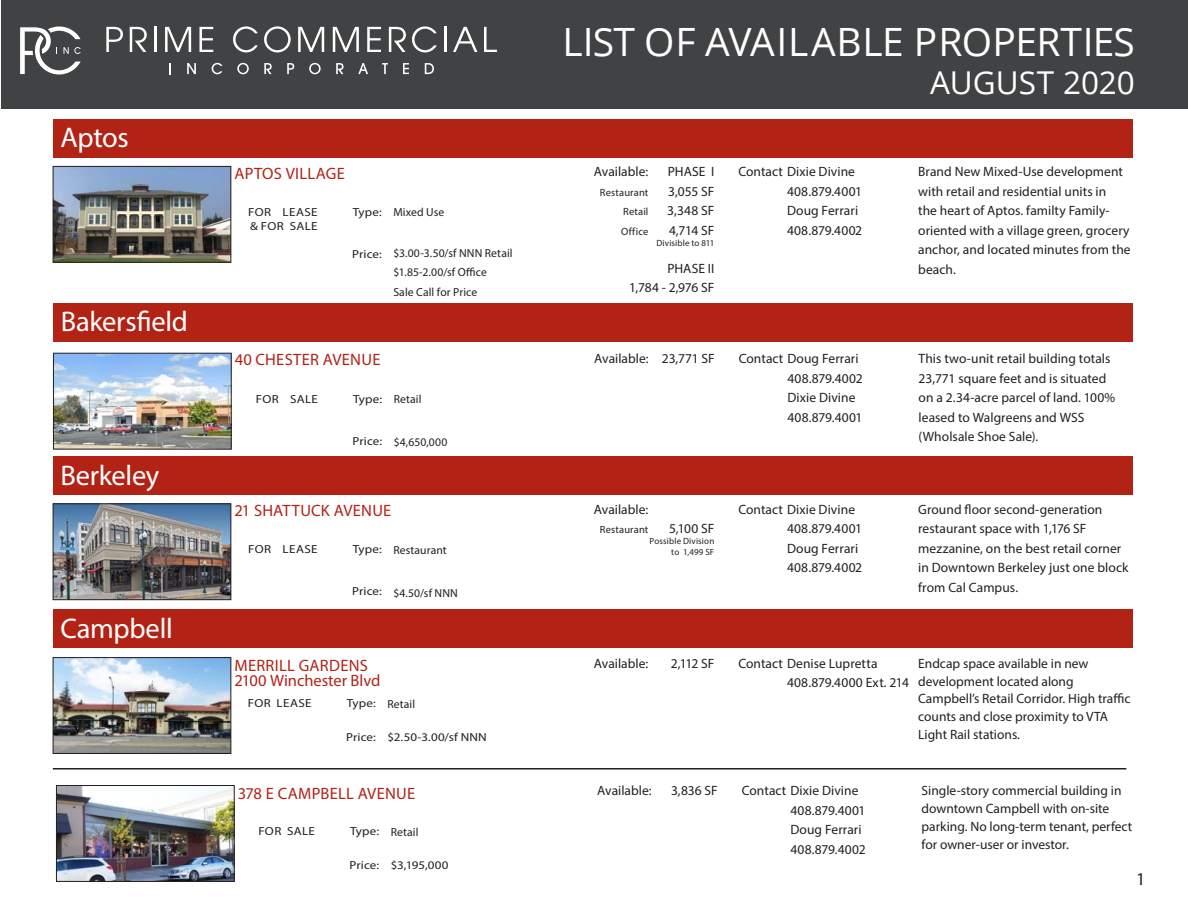
<style>
.page{position:relative;width:1188px;height:918px;background:#fff}
.page>*{position:absolute;margin:0;border:0;box-sizing:border-box;transform-origin:0 0}
.t1{font:39px "Open Sans";color:#fff}
.t2{font:31.5px "Open Sans";letter-spacing:-.005em;color:#fff}
.t3{font:28.5px "Myriad Pro";letter-spacing:-.01em;color:#fff}
.t4{font:18px "Myriad Pro";color:#231f20}
.t5{font:16.5px/15px "Myriad Pro";letter-spacing:.01em;color:#b22316}
.t6{font:13.5px/19.5px "Myriad Pro";color:#231f20}
.t7{font:11.7px/14.2px "Myriad Pro";letter-spacing:.015em;color:#231f20;scale:1.11 1}
.t8{font:11.7px/19.5px "Myriad Pro";letter-spacing:.015em;color:#231f20}
.t9{font:10.5px/19.5px "Myriad Pro";letter-spacing:.015em;color:#231f20;text-align:justify}
.t10{font:9px/10.8px "Myriad Pro";letter-spacing:.015em;color:#231f20;text-align:right}
</style>
<div class="page">
<div style="left:1px;top:0;width:1187px;height:109px;background:#414243"></div>
<svg style="left:106px;top:27px;width:17px;height:25px"></svg>
<svg style="left:130px;top:27px;width:17px;height:25px"></svg>
<hr style="left:154px;top:27px;width:2px;height:25px;background:#fff">
<svg style="left:165px;top:27px;width:26px;height:25px"></svg>
<svg style="left:200px;top:27px;width:13px;height:25px"></svg>
<svg style="left:233px;top:26px;width:25px;height:26px"></svg>
<svg style="left:264px;top:26px;width:27px;height:26px"></svg>
<svg style="left:298px;top:27px;width:26px;height:25px"></svg>
<svg style="left:333px;top:27px;width:26px;height:25px"></svg>
<svg style="left:367px;top:27px;width:14px;height:25px"></svg>
<svg style="left:389px;top:27px;width:17px;height:25px"></svg>
<svg style="left:412px;top:26px;width:25px;height:26px"></svg>
<hr style="left:444px;top:27px;width:3px;height:25px;background:#fff">
<svg style="left:453px;top:27px;width:24px;height:25px"></svg>
<svg style="left:484px;top:27px;width:13px;height:25px"></svg>
<svg style="left:169px;top:63px;width:2px;height:11px"></svg>
<svg style="left:187px;top:63px;width:9px;height:11px"></svg>
<svg style="left:212px;top:63px;width:10px;height:11px"></svg>
<svg style="left:237px;top:63px;width:12px;height:11px"></svg>
<svg style="left:264px;top:63px;width:8px;height:11px"></svg>
<svg style="left:287px;top:63px;width:7px;height:11px"></svg>
<svg style="left:309px;top:63px;width:12px;height:11px"></svg>
<svg style="left:336px;top:63px;width:8px;height:11px"></svg>
<svg style="left:358px;top:63px;width:10px;height:11px"></svg>
<svg style="left:382px;top:63px;width:6px;height:11px"></svg>
<svg style="left:403px;top:63px;width:6px;height:11px"></svg>
<svg style="left:425px;top:63px;width:9px;height:11px"></svg>
<svg style="left:20px;top:27px;width:61px;height:48px"></svg>
<div style="left:53px;top:609px;width:1080px;height:39px;background:#b22316"></div>
<img style="left:55px;top:659px;width:174px;height:93px">
<div style="left:53px;top:657px;width:178px;height:97px;border:1px solid #231f20"></div>
<img style="left:55px;top:168px;width:174px;height:93px">
<div style="left:53px;top:166px;width:178px;height:97px;border:1px solid #231f20"></div>
<div style="left:53px;top:119px;width:1080px;height:38px;background:#b22316"></div>
<img style="left:55px;top:506px;width:174px;height:92px">
<div style="left:53px;top:504px;width:178px;height:96px;border:1px solid #231f20"></div>
<div style="left:53px;top:457px;width:1080px;height:38px;background:#b22316"></div>
<img style="left:55px;top:355px;width:174px;height:92px">
<div style="left:53px;top:303px;width:1080px;height:38px;background:#b22316"></div>
<img style="left:58px;top:787px;width:174px;height:93px">
<div style="left:56px;top:785px;width:178px;height:97px;border:1px solid #231f20"></div>
<hr style="left:53px;top:768px;width:1073px;height:2px;background:#231f20">
<h3 class="t3" style="left:60px;top:120px;width:70px">Aptos</h3>
<h3 class="t3" style="left:61px;top:304px;width:129px">Bakersfield</h3>
<h3 class="t3" style="left:60px;top:457px;width:101px">Berkeley</h3>
<h3 class="t3" style="left:60px;top:611px;width:114px">Campbell</h3>
<p class="t5" style="left:235px;top:165px;width:112px">APTOS VILLAGE</p>
<p class="t7" style="left:248px;top:204px;width:64px">FOR LEASE &amp; FOR SALE</p>
<p class="t7" style="left:353px;top:204px;width:28px">Type:</p>
<p class="t7" style="left:352px;top:247px;width:28px">Price:</p>
<p class="t8" style="left:393px;top:203px;width:53px">Mixed Use</p>
<p class="t8" style="left:393px;top:243px;width:121px">$3.00-3.50/sf NNN Retail $1.85-2.00/sf Office<br>Sale Call for Price</p>
<p class="t5" style="left:235px;top:352px;width:147px">40 CHESTER AVENUE</p>
<p class="t7" style="left:256px;top:391px;width:57px">FOR SALE</p>
<p class="t7" style="left:353px;top:391px;width:28px">Type:</p>
<p class="t7" style="left:353px;top:433px;width:28px">Price:</p>
<p class="t8" style="left:394px;top:389px;width:29px">Retail</p>
<p class="t8" style="left:394px;top:432px;width:55px">$4,650,000</p>
<p class="t5" style="left:234px;top:503px;width:159px">21 SHATTUCK AVENUE</p>
<p class="t7" style="left:248px;top:542px;width:64px">FOR LEASE</p>
<p class="t7" style="left:353px;top:542px;width:28px">Type:</p>
<p class="t7" style="left:352px;top:584px;width:28px">Price:</p>
<p class="t8" style="left:393px;top:540px;width:55px">Restaurant</p>
<p class="t8" style="left:393px;top:583px;width:66px">$4.50/sf NNN</p>
<h1 class="t1" style="left:562px;top:15px;width:574px">LIST OF AVAILABLE PROPERTIES</h1>
<h2 class="t2" style="left:930px;top:61px;width:206px">AUGUST 2020</h2>
<p class="t6" style="left:594px;top:162px;width:56px">Available:</p>
<p class="t9" style="left:621px;top:182px;width:29px;text-indent:-21px">Restaurant Retail Office</p>
<p class="t6" style="left:667px;top:162px;width:49px;text-align:justify">PHASE I 3,055 SF 3,348 SF 4,714 SF</p>
<p class="t10" style="left:656px;top:237px;width:60px">Divisible to 811</p>
<p class="t6" style="left:629px;top:258px;width:87px;text-align:right">PHASE II<br>1,784 - 2,976 SF</p>
<p class="t6" style="left:787px;top:162px;width:77px;text-indent:-49px">Contact Dixie Divine<br>408.879.4001<br>Doug Ferrari<br>408.879.4002</p>
<p class="t6" style="left:918px;top:162px;width:214px">Brand New Mixed-Use development with retail and residential units in<br>the heart of Aptos. familty Family&shy;oriented with a village green, grocery anchor, and located minutes from the beach.</p>
<p class="t6" style="left:594px;top:349px;width:122px">Available: 23,771 SF</p>
<p class="t6" style="left:787px;top:349px;width:77px;text-indent:-49px">Contact Doug Ferrari<br>408.879.4002<br>Dixie Divine<br>408.879.4001</p>
<p class="t6" style="left:919px;top:349px;width:198px">This two-unit retail building totals<br>23,771 square feet and is situated on a 2.34-acre parcel of land. 100% leased to Walgreens and WSS (Wholsale Shoe Sale).</p>
<p class="t6" style="left:594px;top:499px;width:56px">Available:</p>
<p class="t9" style="left:600px;top:520px;width:50px">Restaurant</p>
<p class="t6" style="left:669px;top:519px;width:47px">5,100 SF</p>
<p class="t10" style="left:650px;top:535px;width:66px">Possible Division to 1,499 SF</p>
<p class="t6" style="left:787px;top:499px;width:77px;text-indent:-49px">Contact Dixie Divine<br>408.879.4001<br>Doug Ferrari<br>408.879.4002</p>
<p class="t6" style="left:918px;top:499px;width:212px">Ground floor second-generation restaurant space with 1,176 SF mezzanine, on the best retail corner in Downtown Berkeley just one block from Cal Campus.</p>
<p class="t5" style="left:234px;top:658px;width:148px">MERRILL GARDENS<br>2100 Winchester Blvd</p>
<p class="t6" style="left:787px;top:653px;width:124px;text-indent:-49px">Contact Denise Lupretta<br>408.879.4000 Ext. 214</p>
<p class="t6" style="left:918px;top:654px;width:214px;line-height:18px">Endcap space available in new development located along<br>Campbell’s Retail Corridor. High traffic counts and close proximity to VTA<br>Light Rail stations.</p>
<p class="t6" style="left:594px;top:653px;width:56px">Available:</p>
<p class="t6" style="left:671px;top:653px;width:45px">2,112 SF</p>
<p class="t7" style="left:248px;top:696px;width:59px">FOR LEASE</p>
<p class="t7" style="left:347px;top:696px;width:28px">Type:</p>
<p class="t7" style="left:346px;top:729px;width:28px">Price:</p>
<p class="t8" style="left:387px;top:694px;width:29px">Retail</p>
<p class="t7" style="left:387px;top:730px;width:91px">$2.50-3.00/sf NNN</p>
<p class="t5" style="left:238px;top:786px;width:179px">378 E CAMPBELL AVENUE</p>
<p class="t6" style="left:790px;top:781px;width:77px;text-indent:-49px">Contact Dixie Divine<br>408.879.4001<br>Doug Ferrari<br>408.879.4002</p>
<p class="t6" style="left:922px;top:782px;width:212px;line-height:18px">Single-story commercial building in downtown Campbell with on-site parking. No long-term tenant, perfect for owner-user or investor.</p>
<p class="t6" style="left:597px;top:781px;width:56px">Available:</p>
<p class="t6" style="left:671px;top:781px;width:48px">3,836 SF</p>
<p class="t7" style="left:258px;top:824px;width:52px">FOR SALE</p>
<p class="t7" style="left:350px;top:824px;width:28px">Type:</p>
<p class="t7" style="left:350px;top:857px;width:28px">Price:</p>
<p class="t8" style="left:391px;top:822px;width:29px">Retail</p>
<p class="t7" style="left:391px;top:858px;width:54px">$3,195,000</p>
<h3 class="t4" style="left:1136px;top:868px;width:11px">1</h3>
</div>
